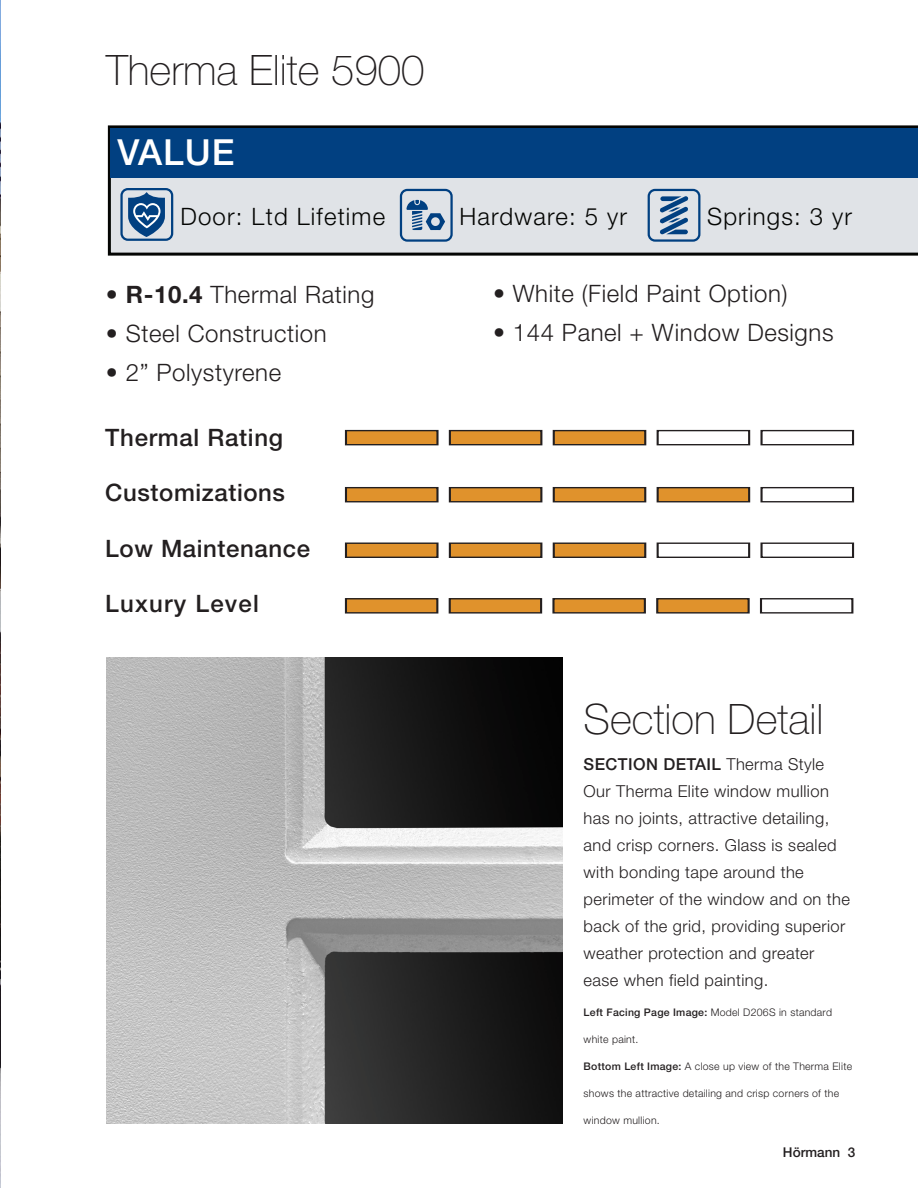
<style>
.page{position:relative;width:918px;height:1188px;background:#fff}
.page>*{position:absolute;margin:0;border:0;box-sizing:border-box;transform-origin:0 0}
.t1{font:100 42px "Hoermann Helvetica Neue";color:#231f20}
.t2{font:500 36px "Hoermann Helvetica Neue";letter-spacing:.025em;color:#fff}
.t3{font:300 24px "Hoermann Helvetica Neue";letter-spacing:.025em;color:#231f20}
.t4{font:500 24px "Hoermann Helvetica Neue";letter-spacing:.025em;color:#231f20}
.t5{font:300 24px "Hoermann Helvetica Neue";letter-spacing:.05em;color:#040503}
.t6{font:500 24px "Hoermann Helvetica Neue";letter-spacing:.05em;color:#231f20}
.t7{font:300 16.5px/27px "Hoermann Helvetica Neue";letter-spacing:.025em;color:#231f20}
.t8{font:500 13.5px "Hoermann Helvetica Neue";color:#231f20}
.t9{font:300 10.5px "Hoermann Helvetica Neue";letter-spacing:.025em;color:#231f20}
.t10{font:500 10.5px "Hoermann Helvetica Neue";letter-spacing:.025em;color:#231f20}
.s1{font-weight:700}
.s2{font-weight:500}
.s3{font-weight:300}
</style>
<div class="page">
<svg style="left:107px;top:125px;width:811px;height:131px;background:#cbcfd3"></svg>
<div style="left:111px;top:128px;width:807px;height:49px;background:#014081"></div>
<img style="left:107px;top:658px;width:456px;height:466px">
<img style="left:0;top:0;width:1px;height:1188px">
<div style="left:450px;top:543px;width:91px;height:14px;background:#e0922c"></div>
<div style="left:449px;top:542px;width:93px;height:16px;border:2px solid #231f20"></div>
<div style="left:554px;top:543px;width:91px;height:14px;background:#e0922c"></div>
<div style="left:553px;top:542px;width:93px;height:16px;border:2px solid #231f20"></div>
<div style="left:346px;top:543px;width:91px;height:14px;background:#e0922c"></div>
<div style="left:345px;top:542px;width:93px;height:16px;border:2px solid #231f20"></div>
<div style="left:657px;top:542px;width:93px;height:16px;border:2px solid #231f20"></div>
<div style="left:761px;top:542px;width:93px;height:16px;border:2px solid #231f20"></div>
<div style="left:450px;top:599px;width:91px;height:14px;background:#e0922c"></div>
<div style="left:449px;top:598px;width:93px;height:16px;border:2px solid #231f20"></div>
<div style="left:553px;top:599px;width:92px;height:14px;background:#e0922c"></div>
<div style="left:553px;top:598px;width:93px;height:16px;border:2px solid #231f20"></div>
<div style="left:346px;top:599px;width:91px;height:14px;background:#e0922c"></div>
<div style="left:345px;top:598px;width:93px;height:16px;border:2px solid #231f20"></div>
<div style="left:657px;top:599px;width:92px;height:14px;background:#e0922c"></div>
<div style="left:656px;top:598px;width:93px;height:16px;border:2px solid #231f20"></div>
<div style="left:760px;top:598px;width:93px;height:16px;border:2px solid #231f20"></div>
<div style="left:648px;top:189px;width:52px;height:53px;border:2px solid #014081;border-radius:6px"></div>
<svg style="left:660px;top:196px;width:28px;height:38px"></svg>
<div style="left:400px;top:189px;width:53px;height:53px;border:2px solid #014081;border-radius:6px"></div>
<svg style="left:406px;top:200px;width:39px;height:30px"></svg>
<div style="left:120px;top:188px;width:53px;height:53px;border:2px solid #014081;border-radius:6px"></div>
<svg style="left:128px;top:192px;width:37px;height:45px;background:#577fa9"></svg>
<div style="left:450px;top:431px;width:91px;height:14px;background:#e0922c"></div>
<div style="left:449px;top:430px;width:93px;height:16px;border:2px solid #231f20"></div>
<div style="left:554px;top:431px;width:91px;height:14px;background:#e0922c"></div>
<div style="left:553px;top:430px;width:93px;height:16px;border:2px solid #231f20"></div>
<div style="left:346px;top:431px;width:91px;height:14px;background:#e0922c"></div>
<div style="left:345px;top:430px;width:93px;height:16px;border:2px solid #231f20"></div>
<div style="left:657px;top:430px;width:93px;height:16px;border:2px solid #231f20"></div>
<div style="left:761px;top:430px;width:93px;height:16px;border:2px solid #231f20"></div>
<div style="left:450px;top:488px;width:91px;height:14px;background:#e0922c"></div>
<div style="left:449px;top:487px;width:93px;height:16px;border:2px solid #231f20"></div>
<div style="left:554px;top:488px;width:91px;height:14px;background:#e0922c"></div>
<div style="left:553px;top:487px;width:93px;height:16px;border:2px solid #231f20"></div>
<div style="left:346px;top:488px;width:91px;height:14px;background:#e0922c"></div>
<div style="left:345px;top:487px;width:93px;height:16px;border:2px solid #231f20"></div>
<div style="left:658px;top:488px;width:91px;height:14px;background:#e0922c"></div>
<div style="left:657px;top:487px;width:93px;height:16px;border:2px solid #231f20"></div>
<div style="left:761px;top:487px;width:93px;height:16px;border:2px solid #231f20"></div>
<p class="t1" style="left:106px;top:40px;width:320px">Therma Elite 5900</p>
<p class="t2" style="left:117px;top:127px;width:118px">VALUE</p>
<p class="t5" style="left:180px;top:200px;width:206px">Door: Ltd Lifetime</p>
<p class="t5" style="left:459px;top:200px;width:169px">Hardware: 5 yr</p>
<p class="t5" style="left:707px;top:200px;width:147px">Springs: 3 yr</p>
<p class="t3" style="left:106px;top:278px;width:270px">• <span class="s1">R-10.4</span> Thermal Rating</p>
<p class="t3" style="left:106px;top:317px;width:222px">• Steel Construction</p>
<p class="t3" style="left:106px;top:356px;width:177px">• 2” Polystyrene</p>
<p class="t4" style="left:105px;top:420px;width:179px">Thermal Rating</p>
<p class="t4" style="left:105px;top:476px;width:181px">Customizations</p>
<p class="t4" style="left:105px;top:531px;width:206px">Low Maintenance</p>
<p class="t6" style="left:105px;top:587px;width:155px">Luxury Level</p>
<p class="t3" style="left:493px;top:277px;width:296px">• White (Field Paint Option)</p>
<p class="t3" style="left:493px;top:316px;width:342px">• 144 Panel + Window Designs</p>
<p class="t1" style="left:584px;top:689px;width:241px">Section Detail</p>
<p class="t7" style="left:584px;top:749px;width:268px"><span class="s2">SECTION DETAIL</span> Therma Style<br>Our Therma Elite window mullion has no joints, attractive detailing, and crisp corners. Glass is sealed with bonding tape around the perimeter of the window and on the back of the grid, providing superior weather protection and greater ease when field painting.</p>
<p class="t10" style="left:584px;top:1004px;width:250px">Left Facing Page Image: <span class="s3">Model D206S in standard</span></p>
<p class="t9" style="left:584px;top:1031px;width:56px">white paint.</p>
<p class="t9" style="left:584px;top:1058px;width:270px"><span class="s2">Bottom Left Image:</span> A close up view of the Therma Elite</p>
<p class="t9" style="left:584px;top:1085px;width:257px">shows the attractive detailing and crisp corners of the</p>
<p class="t9" style="left:584px;top:1112px;width:78px">window mullion.</p>
<p class="t8" style="left:783px;top:1142px;width:74px">Hörmann 3</p>
</div>
